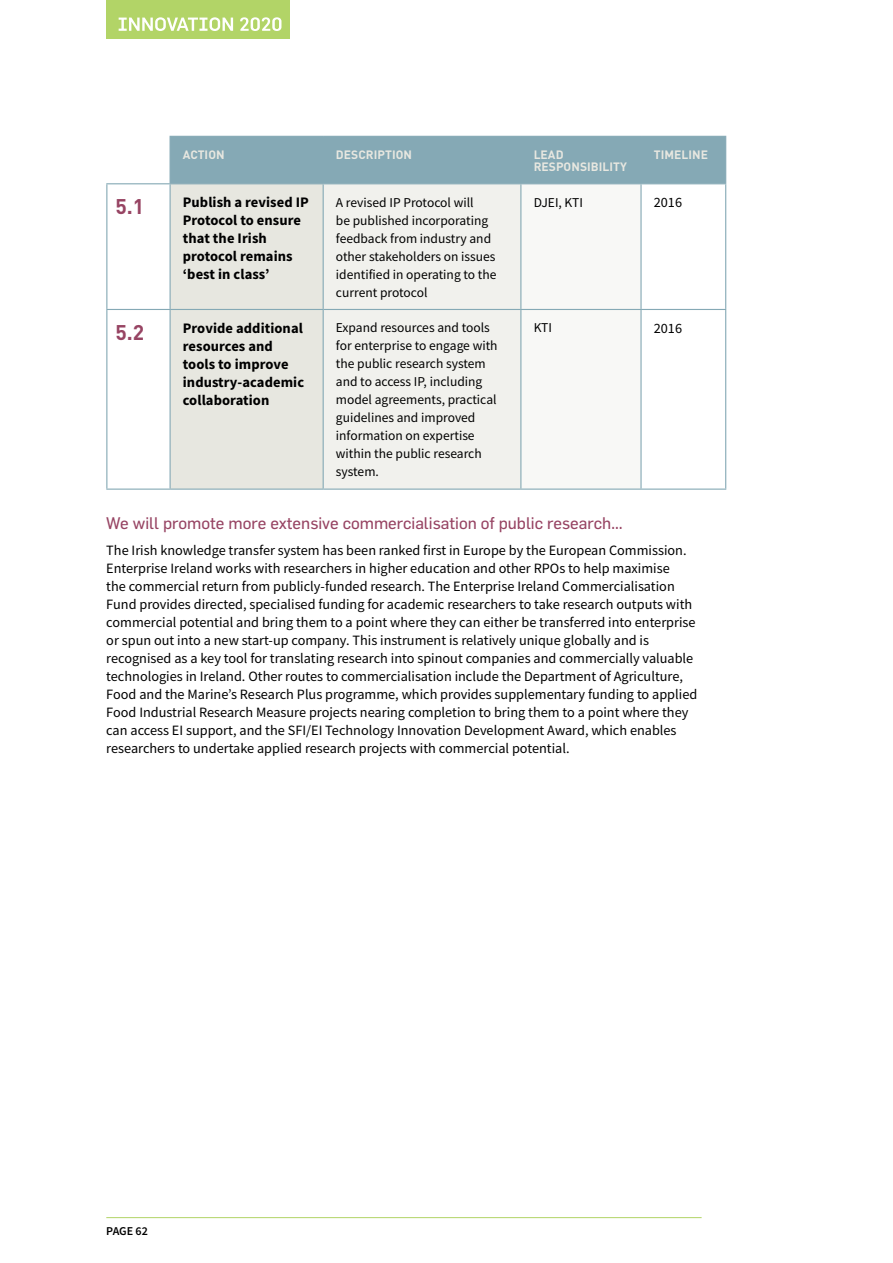
<style>
.page{position:relative;width:893px;height:1263px;background:#fff}
.page>*{position:absolute;margin:0;border:0;box-sizing:border-box;transform-origin:0 0}
.Table_number{font:700 21px "DIN";color:#974463}
._2020_-_Sub_head__re{font:16.5px "Flama Basic";color:#974463}
.Table_Body_BOLD{font:700 14.55px/18px "Source Sans Pro";letter-spacing:.005em;color:#000}
._2020_-_Body_copy{font:14.25px/18px "Source Sans Pro";color:#000}
.Table_Body{font:13.5px/18px "Source Sans Pro";color:#000}
.table_Header_CAOPS{font:700 12px/12px "DIN";letter-spacing:.005em;color:#e7e7e0}
.t1{font:600 12px "Source Sans Pro";letter-spacing:-.005em;color:#000}
</style>
<div class="page">
<div style="left:106px;top:0;width:184px;height:39px;background:#b2d467"></div>
<svg style="left:119px;top:17px;width:162px;height:14px"></svg>
<hr style="left:106px;top:1217px;width:596px;height:1px;background:#b2d467">
<svg style="left:107px;top:136px;width:618px;height:353px"></svg>
<hr style="left:323px;top:137px;width:1px;height:46px;background:#85a9b5">
<hr style="left:520px;top:137px;width:1px;height:46px;background:#85a9b5">
<hr style="left:640px;top:137px;width:2px;height:46px;background:#85a9b5">
<hr style="left:640px;top:184px;width:2px;height:125px;background:#85a9b5">
<hr style="left:640px;top:310px;width:2px;height:179px;background:#85a9b5">
<hr style="left:170px;top:136px;width:153px;height:1px;background:#85a9b5">
<hr style="left:170px;top:137px;width:1px;height:46px;background:#85a9b5">
<hr style="left:323px;top:136px;width:198px;height:1px;background:#85a9b5">
<hr style="left:521px;top:136px;width:120px;height:1px;background:#85a9b5">
<hr style="left:641px;top:136px;width:85px;height:1px;background:#85a9b5">
<hr style="left:725px;top:137px;width:1px;height:46px;background:#85a9b5">
<hr style="left:170px;top:183px;width:153px;height:1px;background:#85a9b5">
<hr style="left:170px;top:184px;width:1px;height:125px;background:#85a9b5">
<hr style="left:323px;top:183px;width:198px;height:1px;background:#85a9b5">
<hr style="left:323px;top:184px;width:1px;height:125px;background:#85a9b5">
<hr style="left:521px;top:183px;width:120px;height:1px;background:#85a9b5">
<hr style="left:520px;top:184px;width:1px;height:125px;background:#85a9b5">
<hr style="left:641px;top:183px;width:85px;height:1px;background:#85a9b5">
<hr style="left:725px;top:184px;width:1px;height:125px;background:#85a9b5">
<hr style="left:170px;top:309px;width:153px;height:1px;background:#85a9b5">
<hr style="left:170px;top:310px;width:1px;height:179px;background:#85a9b5">
<hr style="left:323px;top:309px;width:198px;height:1px;background:#85a9b5">
<hr style="left:323px;top:310px;width:1px;height:179px;background:#85a9b5">
<hr style="left:521px;top:309px;width:120px;height:1px;background:#85a9b5">
<hr style="left:520px;top:310px;width:1px;height:179px;background:#85a9b5">
<hr style="left:641px;top:309px;width:85px;height:1px;background:#85a9b5">
<hr style="left:725px;top:310px;width:1px;height:179px;background:#85a9b5">
<hr style="left:170px;top:489px;width:153px;height:1px;background:#85a9b5">
<hr style="left:323px;top:489px;width:198px;height:1px;background:#85a9b5">
<hr style="left:521px;top:489px;width:120px;height:1px;background:#85a9b5">
<hr style="left:641px;top:489px;width:85px;height:1px;background:#85a9b5">
<hr style="left:106px;top:183px;width:64px;height:1px;background:#85a9b5">
<hr style="left:106px;top:184px;width:1px;height:125px;background:#85a9b5">
<hr style="left:106px;top:309px;width:64px;height:1px;background:#85a9b5">
<hr style="left:106px;top:310px;width:1px;height:179px;background:#85a9b5">
<hr style="left:106px;top:489px;width:64px;height:1px;background:#85a9b5">
<p class="table_Header_CAOPS" style="left:183px;top:148px;width:43px">ACTION</p>
<p class="table_Header_CAOPS" style="left:336px;top:148px;width:78px">DESCRIPTION</p>
<p class="table_Header_CAOPS" style="left:534px;top:148px;width:95px">LEAD<br>RESPONSIBILITY</p>
<p class="table_Header_CAOPS" style="left:654px;top:148px;width:56px">TIMELINE</p>
<p class="Table_number" style="left:115px;top:193px;width:31px">5.1</p>
<p class="Table_Body_BOLD" style="left:183px;top:193px;width:128px">Publish a revised IP<br>Protocol to ensure that the Irish protocol remains ‘best in class’</p>
<p class="Table_Body" style="left:336px;top:193px;width:162px">A revised IP Protocol will<br>be published incorporating feedback from industry and other stakeholders on issues identified in operating to the current protocol</p>
<p class="Table_Body" style="left:534px;top:193px;width:51px">DJEI, KTI</p>
<p class="_2020_-_Body_copy" style="left:654px;top:193px;width:30px">2016</p>
<p class="Table_number" style="left:115px;top:318px;width:31px">5.2</p>
<p class="Table_Body_BOLD" style="left:183px;top:319px;width:123px">Provide additional resources and tools to improve industry-academic collaboration</p>
<p class="Table_Body" style="left:336px;top:319px;width:163px">Expand resources and tools for enterprise to engage with the public research system and to access IP, including model agreements, practical guidelines and improved information on expertise within the public research system.</p>
<p class="Table_Body" style="left:534px;top:319px;width:20px">KTI</p>
<p class="_2020_-_Body_copy" style="left:654px;top:319px;width:30px">2016</p>
<p class="_2020_-_Sub_head__re" style="left:106px;top:511px;width:518px">We will promote more extensive commercialisation of public research…</p>
<p class="_2020_-_Body_copy" style="left:106px;top:541px;width:592px">The Irish knowledge transfer system has been ranked first in Europe by the European Commission.<br>Enterprise Ireland works with researchers in higher education and other RPOs to help maximise<br>the commercial return from publicly-funded research. The Enterprise Ireland Commercialisation Fund provides directed, specialised funding for academic researchers to take research outputs with commercial potential and bring them to a point where they can either be transferred into enterprise or spun out into a new start-up company. This instrument is relatively unique globally and is recognised as a key tool for translating research into spinout companies and commercially valuable technologies in Ireland. Other routes to commercialisation include the Department of Agriculture, Food and the Marine’s Research Plus programme, which provides supplementary funding to applied Food Industrial Research Measure projects nearing completion to bring them to a point where they can access EI support, and the SFI/EI Technology Innovation Development Award, which enables researchers to undertake applied research projects with commercial potential.</p>
<p class="t1" style="left:106px;top:1223px;width:43px">PAGE 62</p>
</div>
